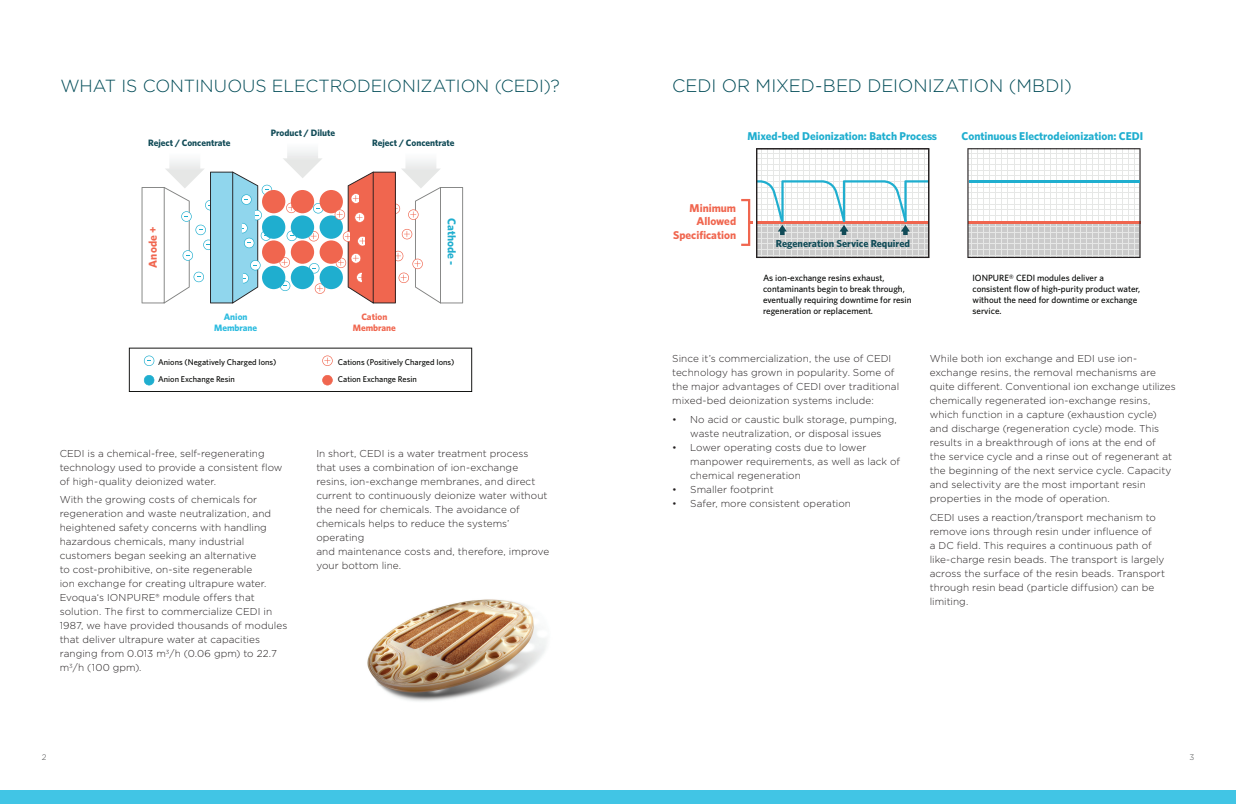
<style>
.page{position:relative;width:1236px;height:804px;background:#fff}
.page>*{position:absolute;margin:0;border:0;box-sizing:border-box;transform-origin:0 0}
.Headline{font:300 18px "Gotham";color:#004b57}
.Headline-2{font:300 17.5px "Gotham";letter-spacing:-.005em;color:#004b57}
.t1{font:700 11.4px "Whitney";color:#1faecf}
.t2{font:700 11.4px "Whitney";color:#f0664f}
.t3{font:700 11.3px "Whitney";color:#1faecf}
.t4{font:700 11.3px/13.6px "Whitney";color:#f0664f;text-align:right}
.t5{font:700 10.2px "Whitney";color:#114b57}
.Body{font:300 10px/14px "Gotham";letter-spacing:.005em;color:#231f20}
.t6{font:700 9.3px "Whitney";color:#114b57}
.t7{font:700 9.3px/11.1px "Whitney";color:#f0664f;text-align:center}
.t8{font:700 9.3px/11.1px "Whitney";color:#2bbbdf;text-align:center}
.t9{font:500 9.1px/10.9px "Whitney";color:#040503}
.t10{font:500 8.3px "Whitney";color:#040503}
.t11{font:300 8px "Gotham";color:#4b4c4d}
</style>
<div class="page">
<img style="left:367px;top:599px;width:180px;height:103px">
<svg style="left:967px;top:148px;width:173px;height:110px"></svg>
<hr style="left:968px;top:180px;width:171px;height:2px;background:#1faecf">
<svg style="left:741px;top:148px;width:188px;height:110px"></svg>
<svg style="left:286px;top:230px;width:11px;height:11px"></svg>
<svg style="left:309px;top:263px;width:10px;height:10px"></svg>
<svg style="left:280px;top:280px;width:10px;height:11px"></svg>
<svg style="left:313px;top:203px;width:10px;height:10px"></svg>
<svg style="left:279px;top:257px;width:11px;height:10px"></svg>
<svg style="left:315px;top:283px;width:10px;height:11px"></svg>
<svg style="left:308px;top:231px;width:11px;height:10px"></svg>
<svg style="left:286px;top:202px;width:10px;height:11px"></svg>
<svg style="left:283px;top:150px;width:39px;height:28px"></svg>
<div style="left:262px;top:190px;width:23px;height:23px;background:#f0664f;border-radius:50%"></div>
<div style="left:262px;top:215px;width:23px;height:24px;background:#1faecf;border-radius:50%"></div>
<div style="left:262px;top:240px;width:23px;height:24px;background:#f0664f;border-radius:50%"></div>
<div style="left:262px;top:266px;width:23px;height:23px;background:#1faecf;border-radius:50%"></div>
<div style="left:291px;top:190px;width:23px;height:23px;background:#f0664f;border-radius:50%"></div>
<div style="left:291px;top:215px;width:23px;height:24px;background:#1faecf;border-radius:50%"></div>
<div style="left:291px;top:240px;width:23px;height:24px;background:#f0664f;border-radius:50%"></div>
<div style="left:291px;top:266px;width:23px;height:23px;background:#1faecf;border-radius:50%"></div>
<div style="left:319px;top:190px;width:24px;height:23px;background:#f0664f;border-radius:50%"></div>
<div style="left:319px;top:215px;width:24px;height:24px;background:#1faecf;border-radius:50%"></div>
<div style="left:319px;top:240px;width:24px;height:24px;background:#f0664f;border-radius:50%"></div>
<div style="left:319px;top:266px;width:24px;height:23px;background:#1faecf;border-radius:50%"></div>
<svg style="left:129px;top:347px;width:343px;height:45px"></svg>
<svg style="left:334px;top:160px;width:129px;height:143px"></svg>
<svg style="left:141px;top:160px;width:131px;height:143px"></svg>
<div style="left:0;top:789px;width:618px;height:14px;background:#41c5e5"></div>
<div style="left:618px;top:789px;width:617px;height:14px;background:#41c5e5"></div>
<p class="Headline-2" style="left:60px;top:74px;width:501px">WHAT IS CONTINUOUS ELECTRODEIONIZATION (CEDI)?</p>
<p class="Headline" style="left:672px;top:74px;width:401px">CEDI OR MIXED-BED DEIONIZATION (MBDI)</p>
<p class="t6" style="left:148px;top:137px;width:84px">Reject / Concentrate</p>
<p class="t6" style="left:271px;top:126px;width:66px">Product / Dilute</p>
<p class="t6" style="left:372px;top:137px;width:84px">Reject / Concentrate</p>
<p class="t2" style="left:145px;top:267px;width:42px;rotate:-90deg">Anode +</p>
<p class="t1" style="left:459px;top:218px;width:49px;rotate:90deg">Cathode -</p>
<p class="t8" style="left:214px;top:310px;width:45px">Anion<br>Membrane</p>
<p class="t7" style="left:353px;top:310px;width:45px">Cation<br>Membrane</p>
<p class="t10" style="left:158px;top:356px;width:120px">Anions (Negatively Charged Ions)</p>
<p class="t10" style="left:338px;top:356px;width:118px">Cations (Positively Charged Ions)</p>
<p class="t10" style="left:158px;top:374px;width:78px">Anion Exchange Resin</p>
<p class="t10" style="left:338px;top:374px;width:80px">Cation Exchange Resin</p>
<p class="Body" style="left:60px;top:445px;width:224px">CEDI is a chemical-free, self-regenerating technology used to provide a consistent flow of high-quality deionized water.</p>
<p class="Body" style="left:60px;top:492px;width:229px">With the growing costs of chemicals for regeneration and waste neutralization, and heightened safety concerns with handling hazardous chemicals, many industrial customers began seeking an alternative<br>to cost-prohibitive, on-site regenerable<br>ion exchange for creating ultrapure water.<br>Evoqua‘s IONPURE® module offers that solution. The first to commercialize CEDI in 1987, we have provided thousands of modules that deliver ultrapure water at capacities ranging from 0.013 m<sup>3</sup>/h (0.06 gpm) to 22.7 m<sup>3</sup>/h (100 gpm).</p>
<p class="Body" style="left:316px;top:445px;width:234px">In short, CEDI is a water treatment process that uses a combination of ion-exchange resins, ion-exchange membranes, and direct current to continuously deionize water without the need for chemicals. The avoidance of chemicals helps to reduce the systems’ operating<br>and maintenance costs and, therefore, improve your bottom line.</p>
<p class="t3" style="left:747px;top:128px;width:191px">Mixed-bed Deionization: Batch Process</p>
<p class="t3" style="left:961px;top:128px;width:183px">Continuous Electrodeionization: CEDI</p>
<p class="t4" style="left:673px;top:201px;width:64px">Minimum<br>Allowed<br>Specification</p>
<p class="t5" style="left:776px;top:236px;width:136px">Regeneration Service Required</p>
<p class="t9" style="left:763px;top:272px;width:150px">As ion-exchange resins exhaust, contaminants begin to break through, eventually requiring downtime for resin regeneration or replacement.</p>
<p class="t9" style="left:972px;top:272px;width:169px">IONPURE® CEDI modules deliver a consistent flow of high-purity product water, without the need for downtime or exchange service.</p>
<p class="Body" style="left:672px;top:351px;width:228px">Since it’s commercialization, the use of CEDI technology has grown in popularity. Some of the major advantages of CEDI over traditional mixed-bed deionization systems include:</p>
<p class="Body" style="left:672px;top:411px;width:226px;text-align:center">• No acid or caustic bulk storage, pumping, waste neutralization, or disposal issues</p>
<p class="Body" style="left:690px;top:439px;width:211px;text-indent:-18px">• Lower operating costs due to lower manpower requirements, as well as lack of chemical regeneration</p>
<p class="Body" style="left:672px;top:481px;width:103px">• Smaller footprint</p>
<p class="Body" style="left:672px;top:495px;width:180px">• Safer, more consistent operation</p>
<p class="Body" style="left:929px;top:351px;width:247px">While both ion exchange and EDI use ion&shy;exchange resins, the removal mechanisms are quite different. Conventional ion exchange utilizes chemically regenerated ion-exchange resins, which function in a capture (exhaustion cycle) and discharge (regeneration cycle) mode. This results in a breakthrough of ions at the end of<br>the service cycle and a rinse out of regenerant at the beginning of the next service cycle. Capacity and selectivity are the most important resin properties in the mode of operation.</p>
<p class="Body" style="left:929px;top:509px;width:237px">CEDI uses a reaction/transport mechanism to remove ions through resin under influence of<br>a DC field. This requires a continuous path of like-charge resin beads. The transport is largely across the surface of the resin beads. Transport through resin bead (particle diffusion) can be limiting.</p>
<p class="t11" style="left:42px;top:752px;width:6px">2</p>
<p class="t11" style="left:1189px;top:752px;width:6px">3</p>
</div>
